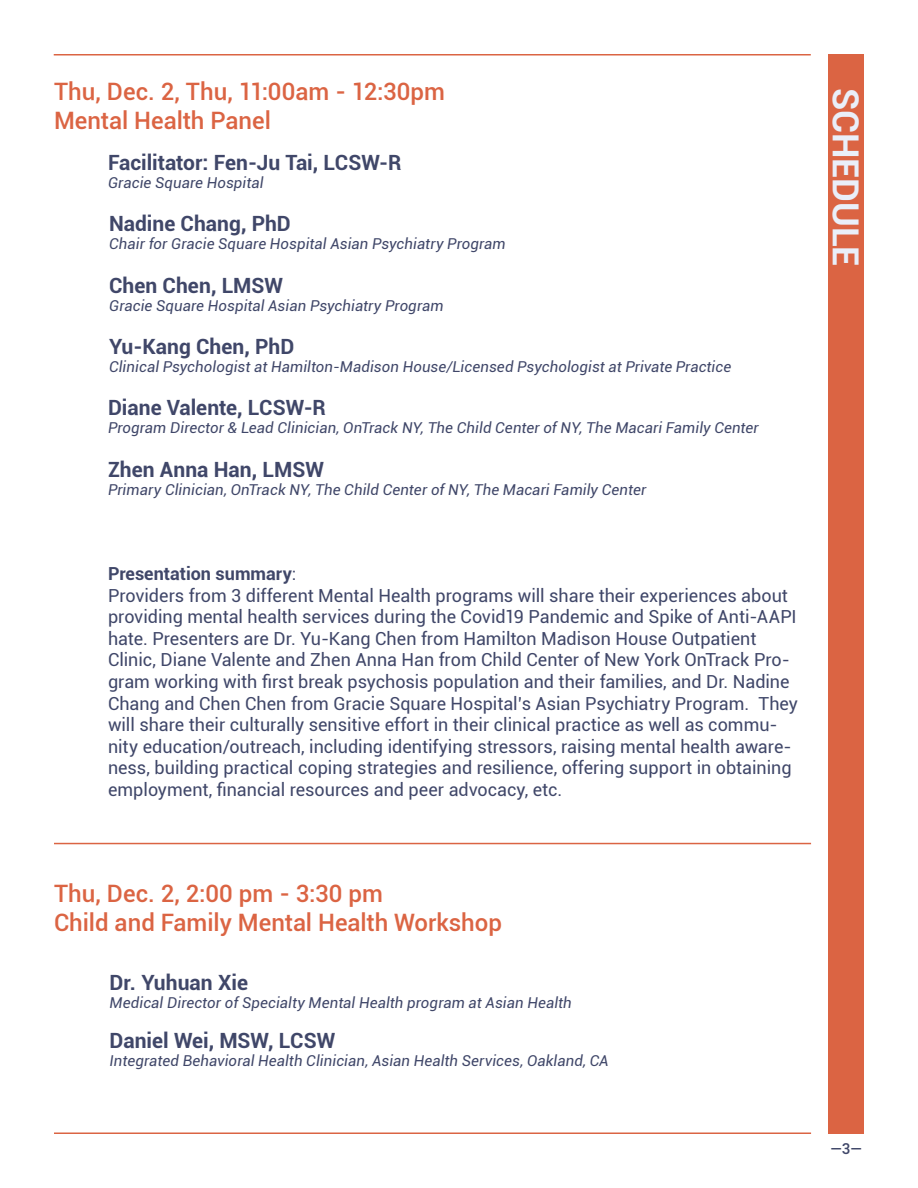
<style>
.page{position:relative;width:918px;height:1188px;background:#fff}
.page>*{position:absolute;margin:0;border:0;box-sizing:border-box;transform-origin:0 0}
.t1{font:700 36px "Roboto";letter-spacing:-.005em;color:#eaeff9}
.t2{font:500 24px/28.8px "Roboto";color:#db6443}
.t3{font:700 21px "Roboto";color:#404769}
.t4{font:18px/21.6px "Roboto";color:#404769}
.t5{font:italic 15px "Roboto";letter-spacing:.005em;color:#404769}
.t6{font:500 15px "Roboto";color:#404769}
.s1{font-weight:700}
</style>
<div class="page">
<div style="left:829px;top:54px;width:35px;height:1080px;background:#db6443"></div>
<hr style="left:54px;top:843px;width:757px;height:1px;background:#db6443">
<hr style="left:54px;top:1132px;width:757px;height:2px;background:#db6443">
<hr style="left:54px;top:54px;width:757px;height:2px;background:#db6443">
<h2 class="t2" style="left:54px;top:76px;width:393px">Thu, Dec. 2, Thu, 11:00am - 12:30pm<br>Mental Health Panel</h2>
<p class="t3" style="left:108px;top:148px;width:295px">Facilitator: Fen-Ju Tai, LCSW-R</p>
<p class="t5" style="left:108px;top:172px;width:157px">Gracie Square Hospital</p>
<p class="t3" style="left:109px;top:209px;width:183px">Nadine Chang, PhD</p>
<p class="t5" style="left:109px;top:233px;width:398px">Chair for Gracie Square Hospital Asian Psychiatry Program</p>
<p class="t3" style="left:109px;top:270px;width:175px">Chen Chen, LMSW</p>
<p class="t5" style="left:109px;top:295px;width:336px">Gracie Square Hospital Asian Psychiatry Program</p>
<p class="t3" style="left:109px;top:332px;width:187px">Yu-Kang Chen, PhD</p>
<p class="t5" style="left:109px;top:356px;width:624px">Clinical Psychologist at Hamilton-Madison House/Licensed Psychologist at Private Practice</p>
<p class="t3" style="left:108px;top:393px;width:220px">Diane Valente, LCSW-R</p>
<p class="t5" style="left:108px;top:417px;width:652px">Program Director &amp; Lead Clinician, OnTrack NY, The Child Center of NY, The Macari Family Center</p>
<p class="t3" style="left:108px;top:454px;width:217px">Zhen Anna Han, LMSW</p>
<p class="t5" style="left:108px;top:479px;width:540px">Primary Clinician, OnTrack NY, The Child Center of NY, The Macari Family Center</p>
<p class="t4" style="left:108px;top:562px;width:691px"><span class="s1">Presentation summary</span>:<br>Providers from 3 different Mental Health programs will share their experiences about providing mental health services during the Covid19 Pandemic and Spike of Anti-AAPI hate. Presenters are Dr. Yu-Kang Chen from Hamilton Madison House Outpatient Clinic, Diane Valente and Zhen Anna Han from Child Center of New York OnTrack Pro&shy;gram working with first break psychosis population and their families, and Dr. Nadine Chang and Chen Chen from Gracie Square Hospital’s Asian Psychiatry Program. They will share their culturally sensitive effort in their clinical practice as well as commu&shy;nity education/outreach, including identifying stressors, raising mental health aware&shy;ness, building practical coping strategies and resilience, offering support in obtaining employment, financial resources and peer advocacy, etc.</p>
<h2 class="t2" style="left:54px;top:879px;width:450px">Thu, Dec. 2, 2:00 pm - 3:30 pm<br>Child and Family Mental Health Workshop</h2>
<p class="t3" style="left:110px;top:967px;width:140px">Dr. Yuhuan Xie</p>
<p class="t5" style="left:110px;top:992px;width:464px">Medical Director of Specialty Mental Health program at Asian Health</p>
<p class="t3" style="left:110px;top:1026px;width:227px">Daniel Wei, MSW, LCSW</p>
<p class="t5" style="left:110px;top:1050px;width:501px">Integrated Behavioral Health Clinician, Asian Health Services, Oakland, CA</p>
<h1 class="t1" style="left:871px;top:88px;width:180px;rotate:90deg">SCHEDULE</h1>
<p class="t6" style="left:830px;top:1138px;width:34px">—3—</p>
</div>
